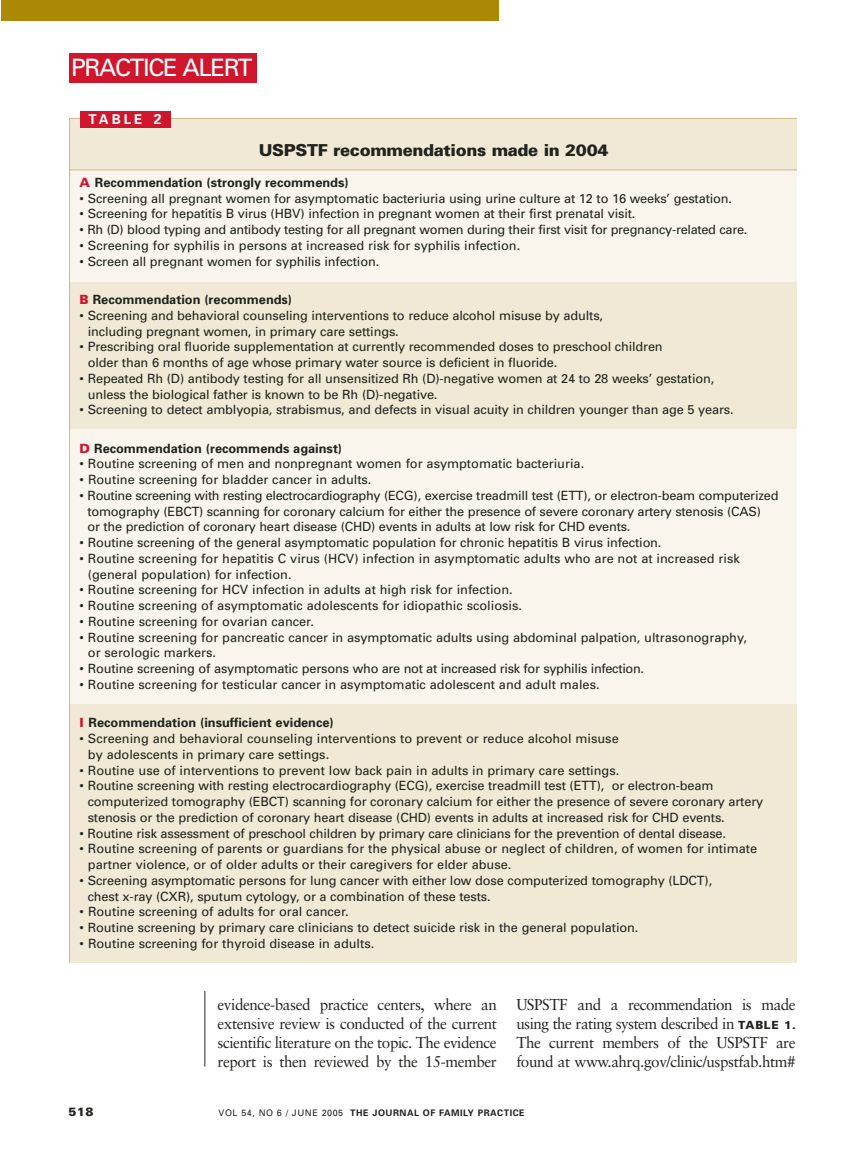
<style>
.page{position:relative;width:851px;height:1161px;background:#fff}
.page>*{position:absolute;margin:0;border:0;box-sizing:border-box;transform-origin:0 0}
.t1{font:24px "Univers";letter-spacing:-.055em;color:#fff}
.t2{font:900 16.5px "Univers";letter-spacing:-.02em;color:#20231e}
.t3{font:15.75px/18.8px "Sabon";letter-spacing:-.03em;color:#20231e;text-align:justify}
.t4{font:700 13.5px "Univers";letter-spacing:.22em;color:#fff}
.t5{font:12.75px/15.8px "Univers";letter-spacing:-.01em;color:#20231e}
.t6{font:700 12.75px "Univers";color:#20231e}
.t7{font:900 12px "Univers";color:#20231e}
.t8{font:700 9px "Univers";letter-spacing:.055em;color:#20231e}
.s1{font-size:14.25px}
.s2{font-weight:900;color:#cf162d}
.s3{font-family:"Univers";font-weight:900;font-size:11.25px}
.s4{font-weight:400}
</style>
<div class="page">
<hr style="left:204px;top:991px;width:1px;height:75px;background:#20231e">
<div style="left:1px;top:0;width:497px;height:20px;background:#aa8905"></div>
<div style="left:69px;top:53px;width:188px;height:29px;background:#cf162d"></div>
<div style="left:69px;top:119px;width:727px;height:844px;background:#f0e9d6"></div>
<hr style="left:69px;top:118px;width:727px;height:1px;background:#cdba89">
<div style="left:80px;top:111px;width:90px;height:16px;background:#cf162d"></div>
<div style="left:70px;top:170px;width:726px;height:112px;background:#f9f5ec"></div>
<div style="left:70px;top:430px;width:726px;height:274px;background:#f9f5ec"></div>
<hr style="left:69px;top:170px;width:727px;height:1px;background:#cdba89">
<hr style="left:69px;top:118px;width:1px;height:845px;background:#cdba89">
<h1 class="t1" style="left:71px;top:59px;width:183px">PRACTICE ALERT</h1>
<p class="t4" style="left:88px;top:114px;width:75px">TABLE <span class="s1">2</span></p>
<p class="t2" style="left:259px;top:144px;width:351px">USPSTF recommendations made in 2004</p>
<p class="t6" style="left:80px;top:178px;width:270px"><span class="s2">A</span> Recommendation (strongly recommends)</p>
<p class="t5" style="left:80px;top:191px;width:654px">• Screening all pregnant women for asymptomatic bacteriuria using urine culture at 12 to 16 weeks’ gestation.</p>
<p class="t5" style="left:80px;top:207px;width:557px">• Screening for hepatitis B virus (HBV) infection in pregnant women at their first prenatal visit.</p>
<p class="t5" style="left:80px;top:223px;width:669px">• Rh (D) blood typing and antibody testing for all pregnant women during their first visit for pregnancy-related care.</p>
<p class="t5" style="left:80px;top:239px;width:442px">• Screening for syphilis in persons at increased risk for syphilis infection.</p>
<p class="t5" style="left:80px;top:254px;width:301px">• Screen all pregnant women for syphilis infection.</p>
<p class="t6" style="left:80px;top:295px;width:214px"><span class="s2">B</span> Recommendation (recommends)</p>
<p class="t5" style="left:88px;top:309px;width:517px;text-indent:-8px">• Screening and behavioral counseling interventions to reduce alcohol misuse by adults, including pregnant women, in primary care settings.</p>
<p class="t5" style="left:88px;top:340px;width:576px;text-indent:-8px">• Prescribing oral fluoride supplementation at currently recommended doses to preschool children older than 6 months of age whose primary water source is deficient in fluoride.</p>
<p class="t5" style="left:88px;top:372px;width:628px;text-indent:-8px">• Repeated Rh (D) antibody testing for all unsensitized Rh (D)-negative women at 24 to 28 weeks’ gestation, unless the biological father is known to be Rh (D)-negative.</p>
<p class="t5" style="left:80px;top:403px;width:655px">• Screening to detect amblyopia, strabismus, and defects in visual acuity in children younger than age 5 years.</p>
<p class="t6" style="left:80px;top:443px;width:264px"><span class="s2">D</span> Recommendation (recommends against)</p>
<p class="t5" style="left:80px;top:457px;width:506px">• Routine screening of men and nonpregnant women for asymptomatic bacteriuria.</p>
<p class="t5" style="left:80px;top:473px;width:293px">• Routine screening for bladder cancer in adults.</p>
<p class="t5" style="left:87px;top:489px;width:692px;text-indent:-8px">• Routine screening with resting electrocardiography (ECG), exercise treadmill test (ETT), or electron-beam computerized tomography (EBCT) scanning for coronary calcium for either the presence of severe coronary artery stenosis (CAS)<br>or the prediction of coronary heart disease (CHD) events in adults at low risk for CHD events.</p>
<p class="t5" style="left:80px;top:536px;width:583px">• Routine screening of the general asymptomatic population for chronic hepatitis B virus infection.</p>
<p class="t5" style="left:88px;top:552px;width:653px;text-indent:-8px">• Routine screening for hepatitis C virus (HCV) infection in asymptomatic adults who are not at increased risk (general population) for infection.</p>
<p class="t5" style="left:80px;top:583px;width:434px">• Routine screening for HCV infection in adults at high risk for infection.</p>
<p class="t5" style="left:80px;top:599px;width:444px">• Routine screening of asymptomatic adolescents for idiopathic scoliosis.</p>
<p class="t5" style="left:80px;top:615px;width:236px">• Routine screening for ovarian cancer.</p>
<p class="t5" style="left:88px;top:630px;width:660px;text-indent:-8px">• Routine screening for pancreatic cancer in asymptomatic adults using abdominal palpation, ultrasonography, or serologic markers.</p>
<p class="t5" style="left:80px;top:662px;width:566px">• Routine screening of asymptomatic persons who are not at increased risk for syphilis infection.</p>
<p class="t5" style="left:80px;top:678px;width:521px">• Routine screening for testicular cancer in asymptomatic adolescent and adult males.</p>
<p class="t6" style="left:80px;top:718px;width:255px"><span class="s2">I</span> Recommendation (insufficient evidence)</p>
<p class="t5" style="left:88px;top:732px;width:532px;text-indent:-8px">• Screening and behavioral counseling interventions to prevent or reduce alcohol misuse by adolescents in primary care settings.</p>
<p class="t5" style="left:80px;top:763px;width:541px">• Routine use of interventions to prevent low back pain in adults in primary care settings.</p>
<p class="t5" style="left:88px;top:779px;width:677px;text-indent:-8px">• Routine screening with resting electrocardiography (ECG), exercise treadmill test (ETT), or electron-beam computerized tomography (EBCT) scanning for coronary calcium for either the presence of severe coronary artery stenosis or the prediction of coronary heart disease (CHD) events in adults at increased risk for CHD events.</p>
<p class="t5" style="left:80px;top:826px;width:647px">• Routine risk assessment of preschool children by primary care clinicians for the prevention of dental disease.</p>
<p class="t5" style="left:88px;top:842px;width:670px;text-indent:-8px">• Routine screening of parents or guardians for the physical abuse or neglect of children, of women for intimate partner violence, or of older adults or their caregivers for elder abuse.</p>
<p class="t5" style="left:88px;top:874px;width:626px;text-indent:-8px">• Screening asymptomatic persons for lung cancer with either low dose computerized tomography (LDCT), chest x-ray (CXR), sputum cytology, or a combination of these tests.</p>
<p class="t5" style="left:80px;top:905px;width:270px">• Routine screening of adults for oral cancer.</p>
<p class="t5" style="left:80px;top:921px;width:560px">• Routine screening by primary care clinicians to detect suicide risk in the general population.</p>
<p class="t5" style="left:80px;top:937px;width:296px">• Routine screening for thyroid disease in adults.</p>
<p class="t3" style="left:217px;top:997px;width:281px">evidence-based practice centers, where an extensive review is conducted of the current scientific literature on the topic. The evidence report is then reviewed by the 15-member</p>
<p class="t3" style="left:516px;top:997px;width:281px">USPSTF and a recommendation is made using the rating system described in <span class="s3">TABLE 1.<br></span>The current members of the USPSTF are found at www.ahrq.gov/clinic/uspstfab.htm#</p>
<p class="t7" style="left:68px;top:1107px;width:26px">518</p>
<p class="t8" style="left:219px;top:1109px;width:307px"><span class="s4">VOL 54, NO 6 / JUNE 2005</span> THE JOURNAL OF FAMILY PRACTICE</p>
</div>
